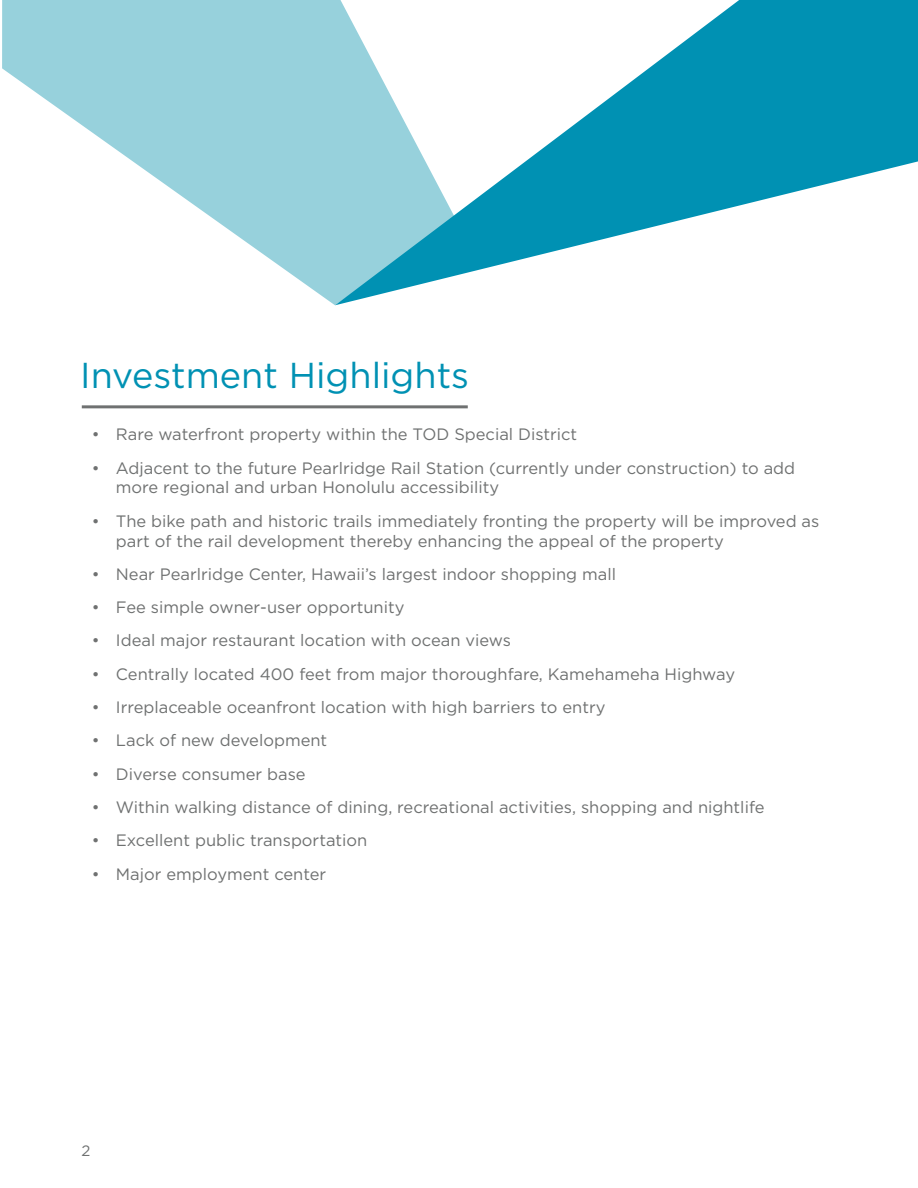
<style>
.page{position:relative;width:918px;height:1188px;background:#fff}
.page>*{position:absolute;margin:0;border:0;box-sizing:border-box;transform-origin:0 0}
.t1{font:36px "Gotham";color:#0091b3}
.t2{font:16.5px/19.8px "Gotham";color:#6f7171}
.t3{font:15px "Gotham";color:#6f7171}
</style>
<div class="page">
<svg style="left:2px;top:0;width:332px;height:305px;fill:#97d1dc"></svg>
<svg style="left:334px;top:0;width:584px;height:305px"></svg>
<hr style="left:82px;top:405px;width:386px;height:3px;background:#6f7171">
<h1 class="t1" style="left:80px;top:353px;width:390px">Investment Highlights</h1>
<p class="t2" style="left:92px;top:425px;width:487px">• Rare waterfront property within the TOD Special District</p>
<p class="t2" style="left:116px;top:458px;width:681px;text-indent:-24px">• Adjacent to the future Pearlridge Rail Station (currently under construction) to add more regional and urban Honolulu accessibility</p>
<p class="t2" style="left:116px;top:511px;width:705px;text-indent:-24px">• The bike path and historic trails immediately fronting the property will be improved as part of the rail development thereby enhancing the appeal of the property</p>
<p class="t2" style="left:92px;top:564px;width:526px">• Near Pearlridge Center, Hawaii’s largest indoor shopping mall</p>
<p class="t2" style="left:92px;top:597px;width:314px">• Fee simple owner-user opportunity</p>
<p class="t2" style="left:92px;top:631px;width:421px">• Ideal major restaurant location with ocean views</p>
<p class="t2" style="left:92px;top:664px;width:645px">• Centrally located 400 feet from major thoroughfare, Kamehameha Highway</p>
<p class="t2" style="left:92px;top:697px;width:515px">• Irreplaceable oceanfront location with high barriers to entry</p>
<p class="t2" style="left:92px;top:730px;width:237px">• Lack of new development</p>
<p class="t2" style="left:92px;top:764px;width:215px">• Diverse consumer base</p>
<p class="t2" style="left:92px;top:797px;width:674px">• Within walking distance of dining, recreational activities, shopping and nightlife</p>
<p class="t2" style="left:92px;top:830px;width:277px">• Excellent public transportation</p>
<p class="t2" style="left:92px;top:864px;width:236px">• Major employment center</p>
<p class="t3" style="left:81px;top:1141px;width:10px">2</p>
</div>
